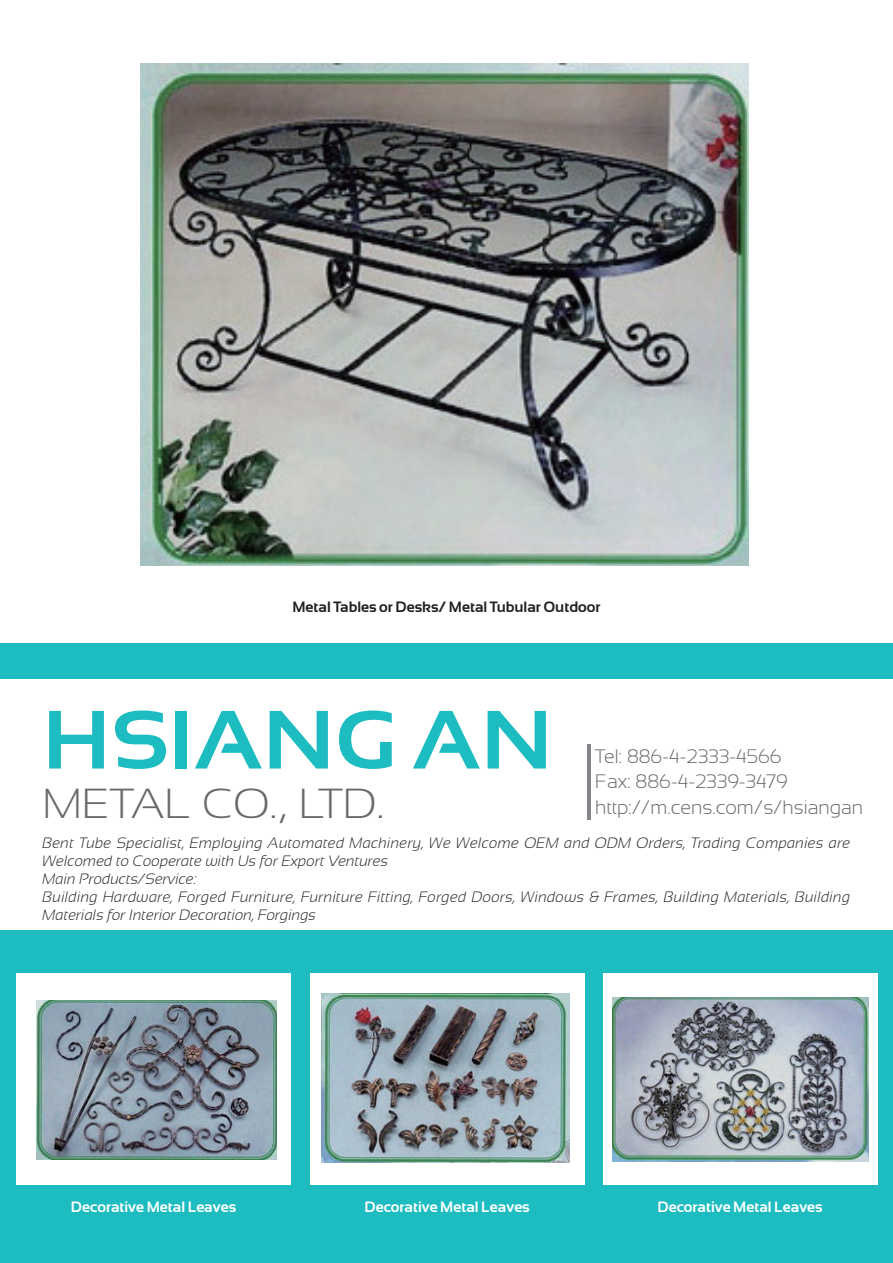
<style>
.page{position:relative;width:893px;height:1263px;background:#fff}
.page>*{position:absolute;margin:0;border:0;box-sizing:border-box;transform-origin:0 0}
.t1{font:700 82.5px "Sansation";color:#1cbcc1;scale:1.1 1}
.t2{font:300 42px "Sansation";color:#69696c;scale:1.1 1}
.t3{font:300 19.5px/25.5px "Sansation";color:#69696c}
.t4{font:italic 300 15px/18px "Sansation";letter-spacing:.015em;color:#231f20}
.t5{font:700 15px "Sansation";color:#fff}
.t6{font:700 15px "Sansation";color:#231f20}
</style>
<div class="page">
<img style="left:141px;top:64px;width:608px;height:501px">
<div style="left:0;top:643px;width:893px;height:620px;background:#1cbcc1"></div>
<div style="left:0;top:679px;width:893px;height:251px;background:#fff"></div>
<div style="left:17px;top:973px;width:274px;height:212px;background:#fff"></div>
<img style="left:36px;top:1000px;width:240px;height:159px">
<div style="left:310px;top:973px;width:274px;height:212px;background:#fff"></div>
<img style="left:322px;top:993px;width:247px;height:169px">
<div style="left:604px;top:973px;width:274px;height:212px;background:#fff"></div>
<img style="left:613px;top:997px;width:255px;height:164px">
<hr style="left:587px;top:744px;width:3px;height:76px;background:#83878b">
<p class="t6" style="left:292px;top:599px;width:310px">Metal Tables or Desks/ Metal Tubular Outdoor</p>
<h1 class="t1" style="left:43px;top:694px;width:465px">HSIANG AN</h1>
<h2 class="t2" style="left:43px;top:780px;width:312px">METAL CO., LTD.</h2>
<h3 class="t3" style="left:595px;top:743px;width:269px">Tel: 886-4-2333-4566<br>Fax: 886-4-2339-3479 http://m.cens.com/s/hsiangan</h3>
<p class="t4" style="left:43px;top:834px;width:809px">Bent Tube Specialist, Employing Automated Machinery, We Welcome OEM and ODM Orders, Trading Companies are Welcomed to Cooperate with Us for Export Ventures<br>Main Products/Service:<br>Building Hardware, Forged Furniture, Furniture Fitting, Forged Doors, Windows &amp; Frames, Building Materials, Building Materials for Interior Decoration, Forgings</p>
<p class="t5" style="left:71px;top:1199px;width:167px">Decorative Metal Leaves</p>
<p class="t5" style="left:365px;top:1199px;width:167px">Decorative Metal Leaves</p>
<p class="t5" style="left:657px;top:1199px;width:167px">Decorative Metal Leaves</p>
</div>
